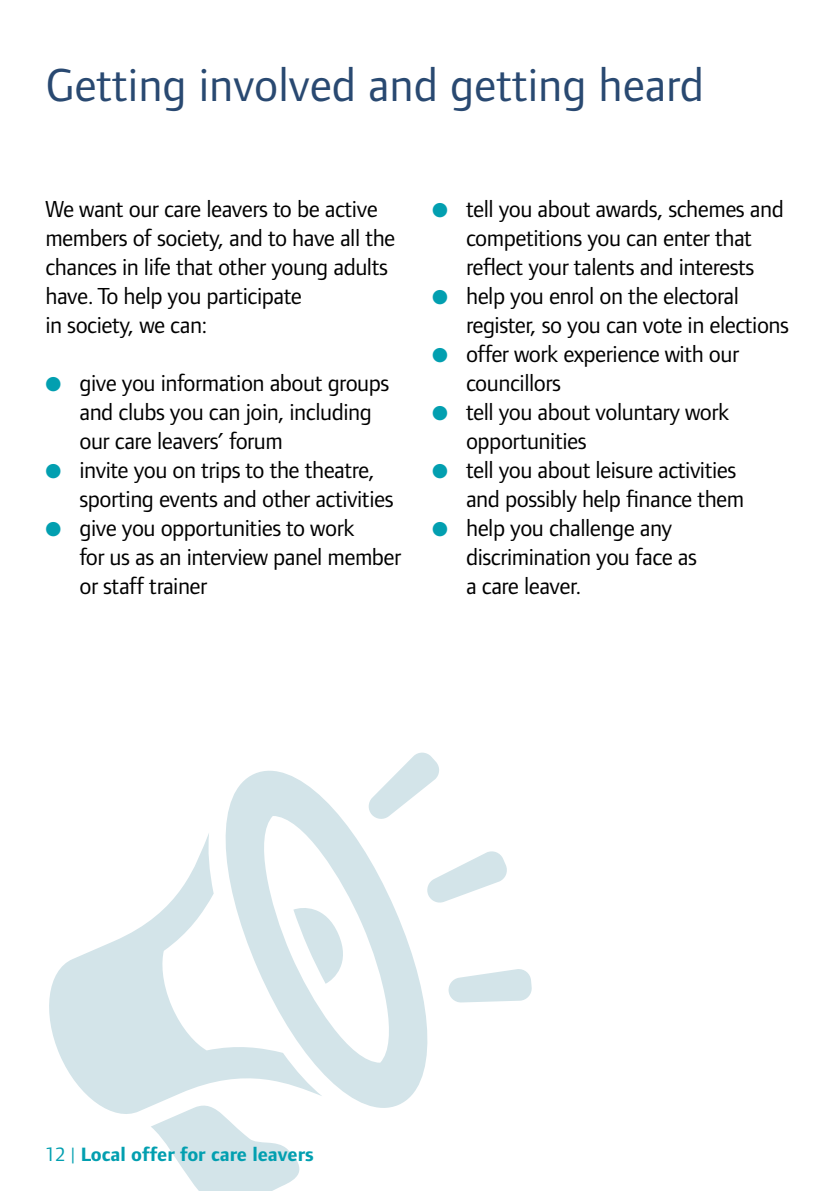
<style>
.page{position:relative;width:840px;height:1191px;background:#fff}
.page>*{position:absolute;margin:0;border:0;box-sizing:border-box;transform-origin:0 0}
.t1{font:48px "Foundry Form Sans Book OSF";color:#294971}
.t2{font:24px/29px "Foundry Form Sans Book OSF";letter-spacing:-.02em;color:#000}
.t3{font:20px "Foundry Form Sans Bold OSF";color:#029fb0}
.s1{color:#029fb0}
.s2{font-family:"Foundry Form Sans"}
</style>
<div class="page">
<hr style="left:839px;top:0;width:1px;height:1191px;background:#d3e4e9">
<svg style="left:49px;top:752px;width:482px;height:439px"></svg>
<h1 class="t1" style="left:45px;top:58px;width:660px">Getting involved and getting heard</h1>
<p class="t2" style="left:45px;top:194px;width:351px">We want our care leavers to be active members of society, and to have all the chances in life that other young adults have. To help you participate<br>in society, we can:</p>
<p class="t2" style="left:79px;top:368px;width:311px;text-indent:-34px"><span class="s1">●</span> give you information about groups and clubs you can join, including our care leavers’ forum</p>
<p class="t2" style="left:79px;top:455px;width:315px;text-indent:-34px"><span class="s1">●</span> invite you on trips to the theatre, sporting events and other activities</p>
<p class="t2" style="left:79px;top:513px;width:323px;text-indent:-34px"><span class="s1">●</span> give you opportunities to work<br>for us as an interview panel member or staff trainer</p>
<p class="t2" style="left:432px;top:194px;width:353px;text-align:center"><span class="s1">●</span> tell you about awards, schemes and competitions you can enter that<br>reflect your talents and interests</p>
<p class="t2" style="left:466px;top:281px;width:324px;text-indent:-34px"><span class="s1">●</span> help you enrol on the electoral register, so you can vote in elections</p>
<p class="t2" style="left:466px;top:339px;width:274px;text-indent:-34px"><span class="s1">●</span> offer work experience with our councillors</p>
<p class="t2" style="left:466px;top:397px;width:264px;text-indent:-34px"><span class="s1">●</span> tell you about voluntary work opportunities</p>
<p class="t2" style="left:466px;top:455px;width:279px;text-indent:-34px"><span class="s1">●</span> tell you about leisure activities and possibly help finance them</p>
<p class="t2" style="left:466px;top:513px;width:232px;text-indent:-34px"><span class="s1">●</span> help you challenge any discrimination you face as a care leaver.</p>
<p class="t3" style="left:45px;top:1143px;width:270px"><span class="s2">12 |</span> Local offer for care leavers</p>
</div>
